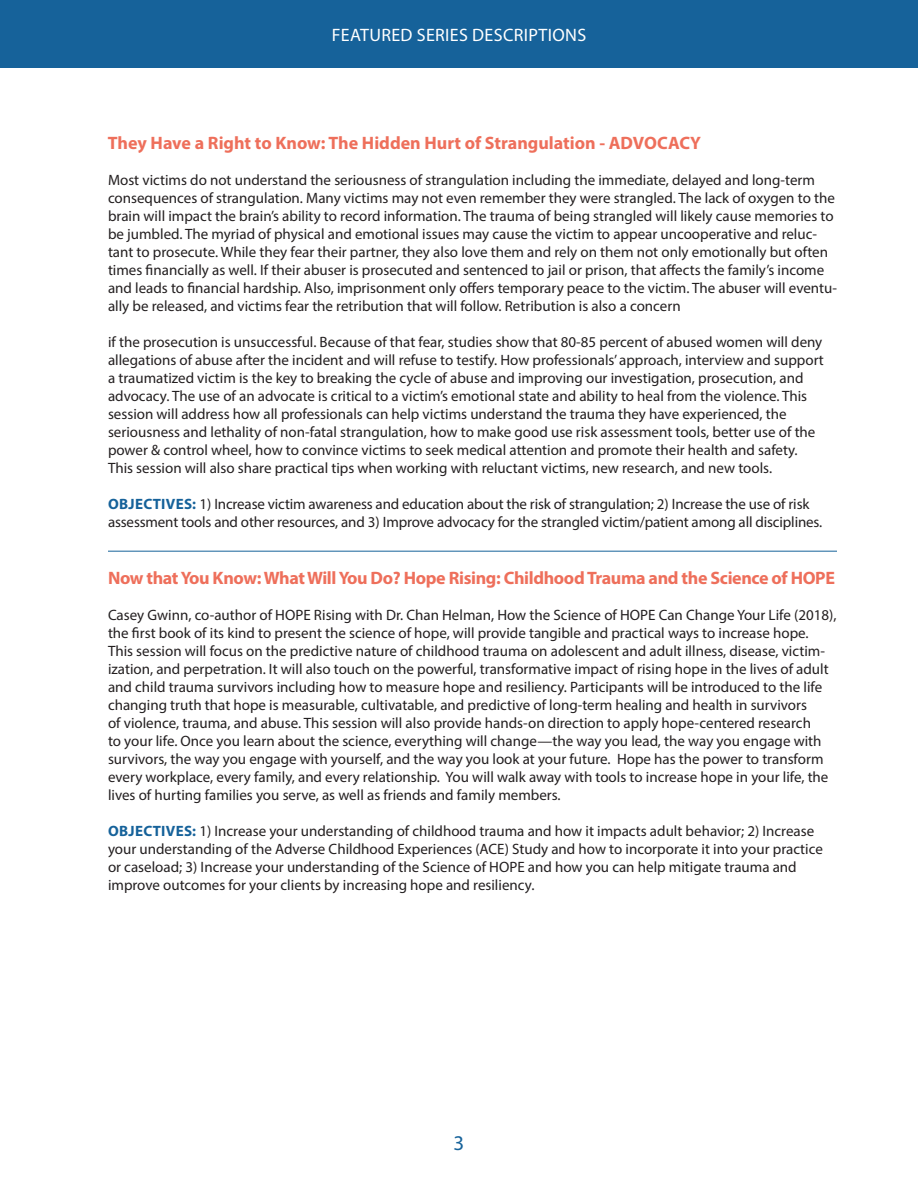
<style>
.page{position:relative;width:918px;height:1188px;background:#fff}
.page>*{position:absolute;margin:0;border:0;box-sizing:border-box;transform-origin:0 0}
.t1{font:21px "Myriad Pro";color:#16629a}
.t2{font:700 18px "Myriad Pro";letter-spacing:-.02em;color:#ee6f5b}
.t3{font:700 18px "Myriad Pro";color:#ee6f5b}
.t4{font:18px "Myriad Pro";letter-spacing:.02em;color:#fff}
.t5{font:15px/18px "Myriad Pro";color:#231f20}
.s1{font-weight:700;color:#16629a}
</style>
<div class="page">
<div style="left:0;top:0;width:918px;height:68px;background:#16629a"></div>
<hr style="left:108px;top:551px;width:729px;height:1px;background:#16629a">
<p class="t4" style="left:332px;top:23px;width:256px">FEATURED SERIES DESCRIPTIONS</p>
<p class="t3" style="left:108px;top:131px;width:595px">They Have a Right to Know: The Hidden Hurt of Strangulation - ADVOCACY</p>
<p class="t5" style="left:108px;top:170px;width:731px">Most victims do not understand the seriousness of strangulation including the immediate, delayed and long-term consequences of strangulation. Many victims may not even remember they were strangled. The lack of oxygen to the brain will impact the brain’s ability to record information. The trauma of being strangled will likely cause memories to be jumbled. The myriad of physical and emotional issues may cause the victim to appear uncooperative and reluc&shy;tant to prosecute. While they fear their partner, they also love them and rely on them not only emotionally but often times financially as well. If their abuser is prosecuted and sentenced to jail or prison, that affects the family’s income and leads to financial hardship. Also, imprisonment only offers temporary peace to the victim. The abuser will eventu&shy;ally be released, and victims fear the retribution that will follow. Retribution is also a concern</p>
<p class="t5" style="left:108px;top:332px;width:717px">if the prosecution is unsuccessful. Because of that fear, studies show that 80-85 percent of abused women will deny allegations of abuse after the incident and will refuse to testify. How professionals’ approach, interview and support a traumatized victim is the key to breaking the cycle of abuse and improving our investigation, prosecution, and advocacy. The use of an advocate is critical to a victim’s emotional state and ability to heal from the violence. This session will address how all professionals can help victims understand the trauma they have experienced, the seriousness and lethality of non-fatal strangulation, how to make good use risk assessment tools, better use of the power &amp; control wheel, how to convince victims to seek medical attention and promote their health and safety.<br>This session will also share practical tips when working with reluctant victims, new research, and new tools.</p>
<p class="t5" style="left:108px;top:494px;width:716px"><span class="s1">OBJECTIVES:</span> 1) Increase victim awareness and education about the risk of strangulation; 2) Increase the use of risk assessment tools and other resources, and 3) Improve advocacy for the strangled victim/patient among all disciplines.</p>
<p class="t2" style="left:108px;top:566px;width:728px">Now that You Know: What Will You Do? Hope Rising: Childhood Trauma and the Science of HOPE</p>
<p class="t5" style="left:108px;top:606px;width:730px">Casey Gwinn, co-author of HOPE Rising with Dr. Chan Helman, How the Science of HOPE Can Change Your Life (2018), the first book of its kind to present the science of hope, will provide tangible and practical ways to increase hope.<br>This session will focus on the predictive nature of childhood trauma on adolescent and adult illness, disease, victim&shy;ization, and perpetration. It will also touch on the powerful, transformative impact of rising hope in the lives of adult and child trauma survivors including how to measure hope and resiliency. Participants will be introduced to the life changing truth that hope is measurable, cultivatable, and predictive of long‐term healing and health in survivors<br>of violence, trauma, and abuse. This session will also provide hands-on direction to apply hope-centered research<br>to your life. Once you learn about the science, everything will change—the way you lead, the way you engage with survivors, the way you engage with yourself, and the way you look at your future. Hope has the power to transform every workplace, every family, and every relationship. You will walk away with tools to increase hope in your life, the lives of hurting families you serve, as well as friends and family members.</p>
<p class="t5" style="left:108px;top:822px;width:716px"><span class="s1">OBJECTIVES:</span> 1) Increase your understanding of childhood trauma and how it impacts adult behavior; 2) Increase your understanding of the Adverse Childhood Experiences (ACE) Study and how to incorporate it into your practice or caseload; 3) Increase your understanding of the Science of HOPE and how you can help mitigate trauma and improve outcomes for your clients by increasing hope and resiliency.</p>
<h1 class="t1" style="left:454px;top:1130px;width:12px">3</h1>
</div>
